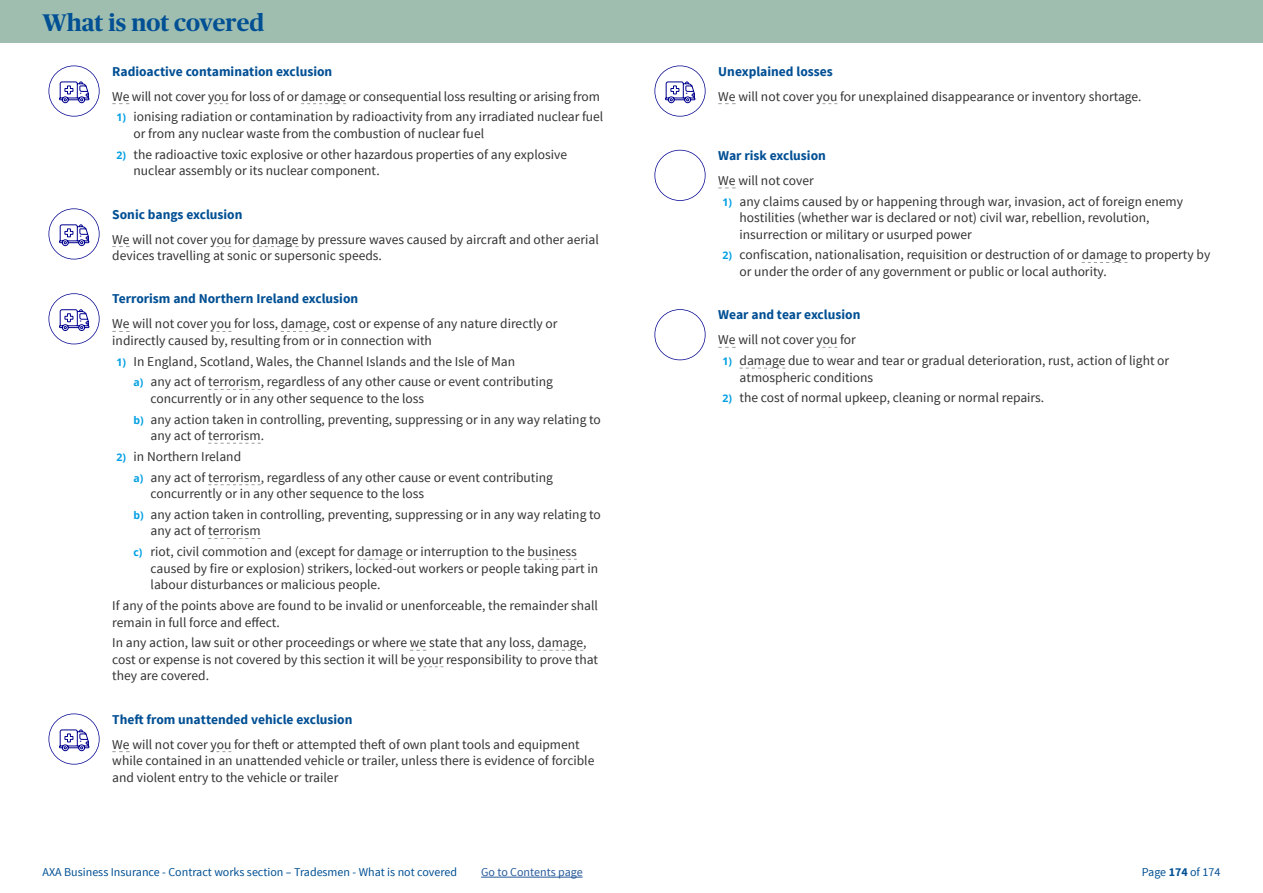
<style>
.page{position:relative;width:1263px;height:893px;background:#fff}
.page>*{position:absolute;margin:0;border:0;box-sizing:border-box;transform-origin:0 0}
.t1{font:700 24px "Publico Headline";color:#015094}
.t2{font:13.5px/16.5px "Source Sans Pro";color:#333232}
.t3{font:700 13.5px "Source Sans Pro";color:#004f94}
.t4{font:12px "Source Sans Pro";color:#015094}
.t5{font:12px "Source Sans Pro";color:#265a9b}
.s1{font-family:"Open Sans";font-weight:700;font-size:10.5px;color:#009fe3}
.s2{font-weight:700}
</style>
<div class="page">
<div style="left:0;top:0;width:1263px;height:43px;background:#9fbeaf"></div>
<hr style="left:481px;top:877px;width:102px;height:1px;background:#265a9b">
<svg style="left:49px;top:66px;width:51px;height:51px"></svg>
<svg style="left:208px;top:103px;width:21px;height:1px"></svg>
<svg style="left:301px;top:103px;width:45px;height:1px"></svg>
<svg style="left:49px;top:208px;width:51px;height:51px"></svg>
<svg style="left:112px;top:246px;width:18px;height:1px"></svg>
<svg style="left:210px;top:246px;width:21px;height:1px"></svg>
<svg style="left:253px;top:246px;width:45px;height:1px"></svg>
<svg style="left:49px;top:293px;width:51px;height:51px"></svg>
<svg style="left:112px;top:331px;width:18px;height:1px"></svg>
<svg style="left:210px;top:331px;width:21px;height:1px"></svg>
<svg style="left:281px;top:331px;width:46px;height:1px"></svg>
<svg style="left:208px;top:389px;width:53px;height:1px"></svg>
<svg style="left:208px;top:443px;width:53px;height:1px"></svg>
<svg style="left:208px;top:484px;width:53px;height:1px"></svg>
<svg style="left:208px;top:538px;width:53px;height:1px"></svg>
<svg style="left:357px;top:559px;width:46px;height:1px"></svg>
<svg style="left:528px;top:559px;width:49px;height:1px"></svg>
<svg style="left:537px;top:650px;width:46px;height:1px"></svg>
<svg style="left:418px;top:666px;width:25px;height:1px"></svg>
<svg style="left:49px;top:713px;width:51px;height:51px"></svg>
<svg style="left:112px;top:751px;width:18px;height:1px"></svg>
<svg style="left:210px;top:751px;width:21px;height:1px"></svg>
<svg style="left:654px;top:66px;width:51px;height:51px"></svg>
<svg style="left:718px;top:103px;width:18px;height:1px"></svg>
<svg style="left:816px;top:103px;width:21px;height:1px"></svg>
<svg style="left:654px;top:150px;width:51px;height:51px"></svg>
<svg style="left:718px;top:188px;width:18px;height:1px"></svg>
<svg style="left:1082px;top:262px;width:45px;height:1px"></svg>
<svg style="left:654px;top:309px;width:51px;height:51px"></svg>
<svg style="left:718px;top:347px;width:18px;height:1px"></svg>
<svg style="left:816px;top:347px;width:21px;height:1px"></svg>
<svg style="left:739px;top:368px;width:46px;height:1px"></svg>
<h1 class="t1" style="left:43px;top:5px;width:223px">What is not covered</h1>
<p class="t3" style="left:112px;top:63px;width:221px">Radioactive contamination exclusion</p>
<p class="t2" style="left:112px;top:88px;width:489px">We will not cover you for loss of or damage or consequential loss resulting or arising from</p>
<p class="t2" style="left:134px;top:109px;width:471px;text-indent:-17px"><span class="s1">1)</span> ionising radiation or contamination by radioactivity from any irradiated nuclear fuel or from any nuclear waste from the combustion of nuclear fuel</p>
<p class="t2" style="left:134px;top:146px;width:435px;text-indent:-17px"><span class="s1">2)</span> the radioactive toxic explosive or other hazardous properties of any explosive nuclear assembly or its nuclear component.</p>
<p class="t3" style="left:112px;top:205px;width:132px">Sonic bangs exclusion</p>
<p class="t2" style="left:112px;top:231px;width:488px">We will not cover you for damage by pressure waves caused by aircraft and other aerial devices travelling at sonic or supersonic speeds.</p>
<p class="t3" style="left:112px;top:290px;width:247px">Terrorism and Northern Ireland exclusion</p>
<p class="t2" style="left:112px;top:316px;width:447px">We will not cover you for loss, damage, cost or expense of any nature directly or indirectly caused by, resulting from or in connection with</p>
<p class="t2" style="left:134px;top:351px;width:421px;line-height:20.7px;text-indent:-17px"><span class="s1">1)</span> In England, Scotland, Wales, the Channel Islands and the Isle of Man<br><span class="s1">a)</span> any act of terrorism, regardless of any other cause or event contributing</p>
<p class="t2" style="left:134px;top:388px;width:469px;line-height:20.7px;text-indent:17px">concurrently or in any other sequence to the loss<br><span class="s1">b)</span> any action taken in controlling, preventing, suppressing or in any way relating to</p>
<p class="t2" style="left:151px;top:428px;width:115px">any act of terrorism.</p>
<p class="t2" style="left:134px;top:446px;width:421px;line-height:20.7px;text-indent:-17px"><span class="s1">2)</span> in Northern Ireland<br><span class="s1">a)</span> any act of terrorism, regardless of any other cause or event contributing</p>
<p class="t2" style="left:134px;top:484px;width:469px;line-height:20.7px;text-indent:17px">concurrently or in any other sequence to the loss<br><span class="s1">b)</span> any action taken in controlling, preventing, suppressing or in any way relating to</p>
<p class="t2" style="left:134px;top:521px;width:445px;line-height:20.7px;text-indent:17px">any act of terrorism<br><span class="s1">c)</span> riot, civil commotion and (except for damage or interruption to the business</p>
<p class="t2" style="left:151px;top:560px;width:449px">caused by fire or explosion) strikers, locked-out workers or people taking part in labour disturbances or malicious people.</p>
<p class="t2" style="left:112px;top:597px;width:487px">If any of the points above are found to be invalid or unenforceable, the remainder shall remain in full force and effect.</p>
<p class="t2" style="left:112px;top:635px;width:487px">In any action, law suit or other proceedings or where we state that any loss, damage, cost or expense is not covered by this section it will be your responsibility to prove that they are covered.</p>
<p class="t3" style="left:112px;top:710px;width:242px">Theft from unattended vehicle exclusion</p>
<p class="t2" style="left:112px;top:736px;width:484px">We will not cover you for theft or attempted theft of own plant tools and equipment while contained in an unattended vehicle or trailer, unless there is evidence of forcible and violent entry to the vehicle or trailer</p>
<p class="t3" style="left:718px;top:63px;width:116px">Unexplained losses</p>
<p class="t2" style="left:718px;top:88px;width:425px">We will not cover you for unexplained disappearance or inventory shortage.</p>
<p class="t3" style="left:718px;top:147px;width:109px">War risk exclusion</p>
<p class="t2" style="left:718px;top:172px;width:97px">We will not cover</p>
<p class="t2" style="left:739px;top:193px;width:445px;text-indent:-17px"><span class="s1">1)</span> any claims caused by or happening through war, invasion, act of foreign enemy hostilities (whether war is declared or not) civil war, rebellion, revolution, insurrection or military or usurped power</p>
<p class="t2" style="left:739px;top:247px;width:472px;text-indent:-17px"><span class="s1">2)</span> confiscation, nationalisation, requisition or destruction of or damage to property by or under the order of any government or public or local authority.</p>
<p class="t3" style="left:718px;top:306px;width:144px">Wear and tear exclusion</p>
<p class="t2" style="left:718px;top:332px;width:139px">We will not cover you for</p>
<p class="t2" style="left:739px;top:353px;width:431px;text-indent:-17px"><span class="s1">1)</span> damage due to wear and tear or gradual deterioration, rust, action of light or atmospheric conditions</p>
<p class="t2" style="left:722px;top:390px;width:323px"><span class="s1">2)</span> the cost of normal upkeep, cleaning or normal repairs.</p>
<p class="t4" style="left:43px;top:865px;width:416px">AXA Business Insurance - Contract works section – Tradesmen - What is not covered</p>
<p class="t5" style="left:481px;top:865px;width:103px">Go to Contents page</p>
<p class="t4" style="left:1142px;top:865px;width:80px">Page <span class="s2">174</span> of 174</p>
</div>
